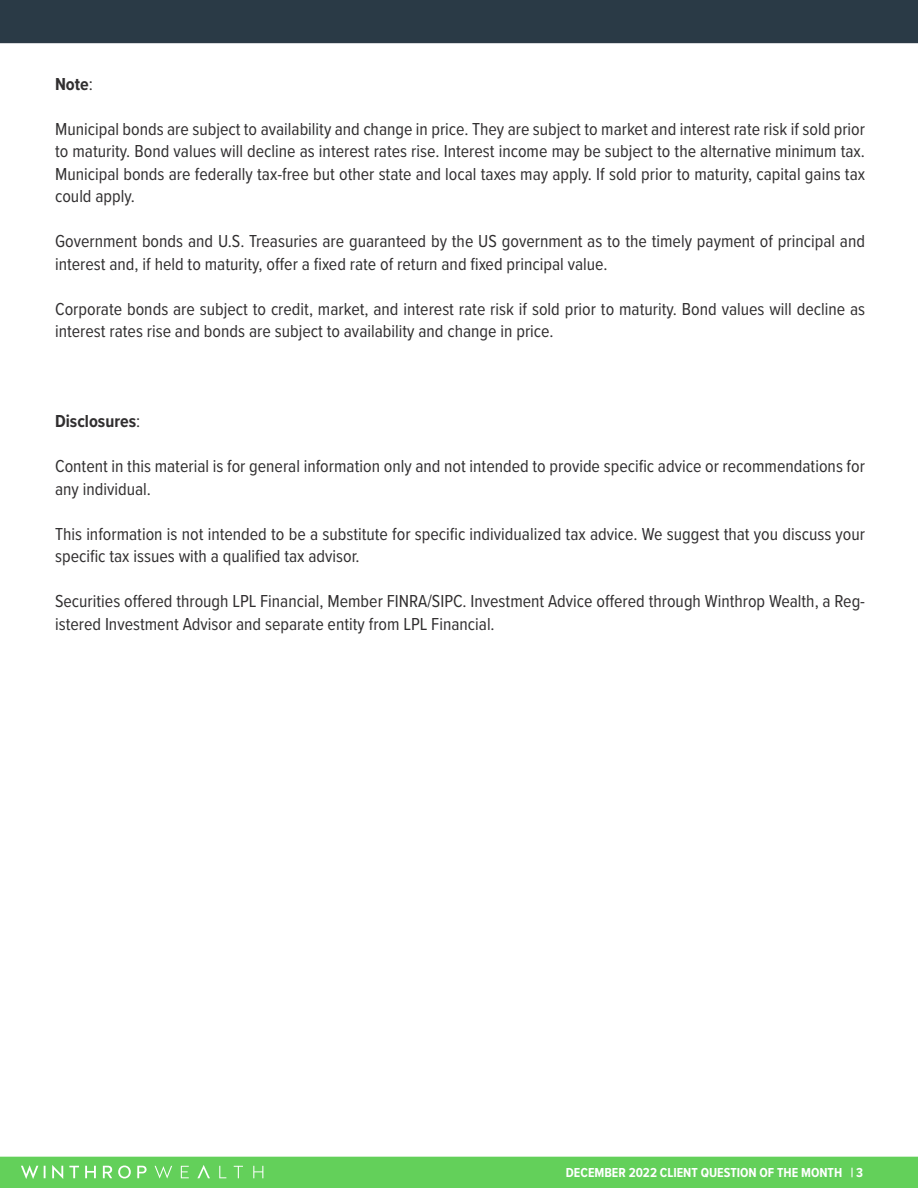
<style>
.page{position:relative;width:918px;height:1188px;background:#fff}
.page>*{position:absolute;margin:0;border:0;box-sizing:border-box;transform-origin:0 0}
.t1{font:18px/22.5px "Proxima Nova Cond";color:#312f30}
.t2{font:700 18px "Proxima Nova Cond";color:#312f30}
.t3{font:700 13.5px "Proxima Nova Cond";color:#fff}
.s1{font-weight:400}
</style>
<div class="page">
<div style="left:0;top:1157px;width:918px;height:31px;background:#63d05a"></div>
<div style="left:0;top:0;width:918px;height:43px;background:#2a3a46"></div>
<p class="t2" style="left:55px;top:71px;width:39px">Note<span class="s1">:</span></p>
<p class="t1" style="left:55px;top:117px;width:812px;text-align:justify">Municipal bonds are subject to availability and change in price. They are subject to market and interest rate risk if sold prior to maturity. Bond values will decline as interest rates rise. Interest income may be subject to the alternative minimum tax.<br>Municipal bonds are federally tax-free but other state and local taxes may apply. If sold prior to maturity, capital gains tax could apply.</p>
<p class="t1" style="left:55px;top:229px;width:812px">Government bonds and U.S. Treasuries are guaranteed by the US government as to the timely payment of principal and interest and, if held to maturity, offer a fixed rate of return and fixed principal value.</p>
<p class="t1" style="left:55px;top:297px;width:812px">Corporate bonds are subject to credit, market, and interest rate risk if sold prior to maturity. Bond values will decline as interest rates rise and bonds are subject to availability and change in price.</p>
<p class="t2" style="left:55px;top:408px;width:87px">Disclosures<span class="s1">:</span></p>
<p class="t1" style="left:55px;top:454px;width:811px">Content in this material is for general information only and not intended to provide specific advice or recommendations for any individual.</p>
<p class="t1" style="left:55px;top:522px;width:812px">This information is not intended to be a substitute for specific individualized tax advice. We suggest that you discuss your specific tax issues with a qualified tax advisor.</p>
<p class="t1" style="left:55px;top:589px;width:811px">Securities offered through LPL Financial, Member FINRA/SIPC. Investment Advice offered through Winthrop Wealth, a Reg&shy;istered Investment Advisor and separate entity from LPL Financial.</p>
<p class="t3" style="left:566px;top:1163px;width:299px">DECEMBER 2022 CLIENT QUESTION OF THE MONTH | 3</p>
</div>
